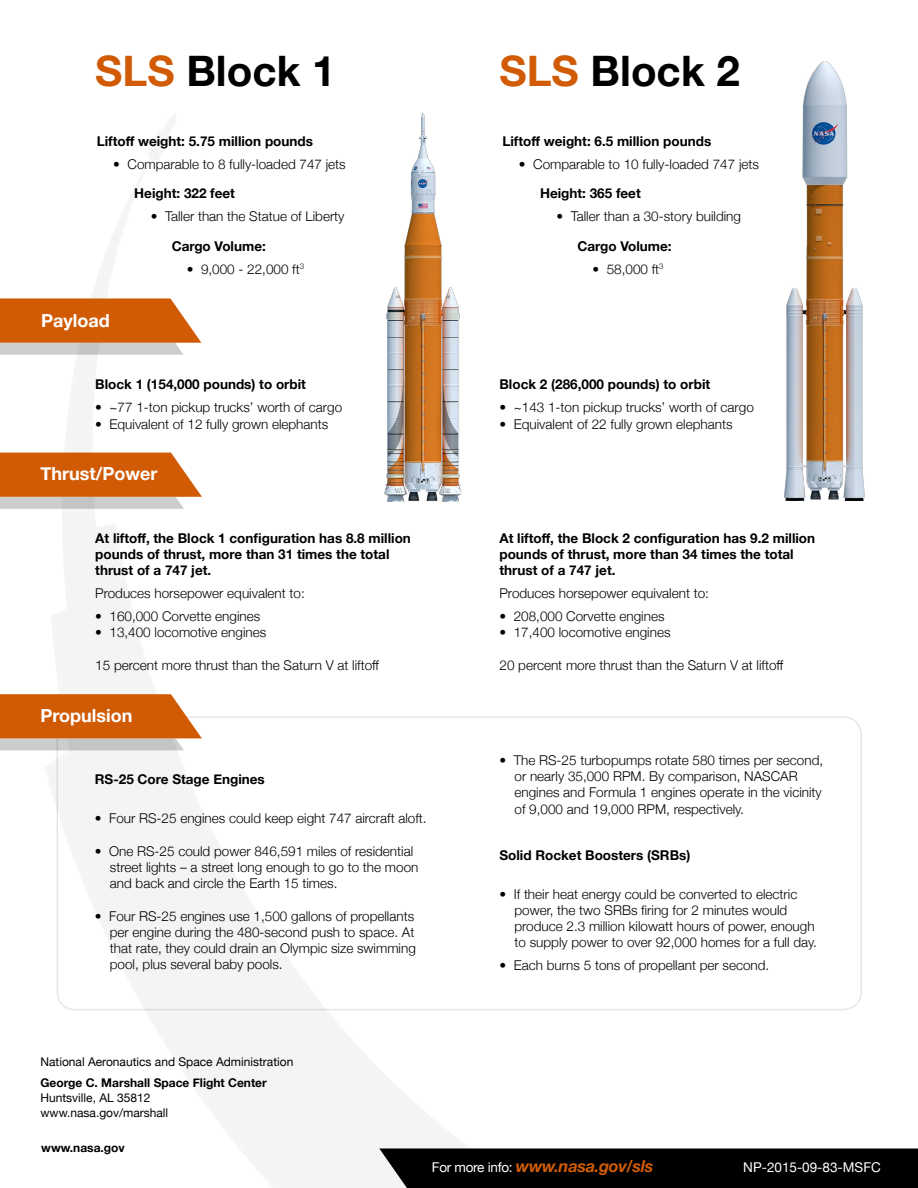
<style>
.page{position:relative;width:918px;height:1188px;background:#fff}
.page>*{position:absolute;margin:0;border:0;box-sizing:border-box;transform-origin:0 0}
.t1{font:700 42px "Helvetica Neue";color:#000}
.t2{font:700 18px "Helvetica Neue";color:#fff}
.t3{font:italic 700 16.5px "Helvetica Neue";letter-spacing:-.02em;color:#d15b05}
.t4{font:300 13.5px/16.2px "Helvetica Neue";color:#000}
.t5{font:700 13.5px/16.2px "Helvetica Neue";color:#000}
.t6{font:13.5px "Helvetica Neue";color:#fff}
.t7{font:12px "Helvetica Neue";color:#000}
.t8{font:700 12px "Helvetica Neue";color:#000}
.s1{color:#d15b05}
.s2{font-weight:400}
.s3{font-weight:400;font-style:normal;font-size:13.5px;color:#fff}
</style>
<div class="page">
<div style="left:379px;top:1148px;width:539px;height:40px;background:#000"></div>
<div style="left:56px;top:716px;width:806px;height:294px;border:2px solid #000;border-radius:18px"></div>
<img style="left:385px;top:113px;width:76px;height:389px">
<img style="left:785px;top:61px;width:79px;height:439px">
<svg style="left:97px;top:136px;width:75px;height:140px"></svg>
<svg style="left:385px;top:136px;width:76px;height:140px"></svg>
<svg style="left:0;top:453px;width:202px;height:56px;background:#d37e40"></svg>
<svg style="left:0;top:694px;width:202px;height:56px;background:#d37c3e"></svg>
<svg style="left:0;top:298px;width:201px;height:57px;background:#d47f42"></svg>
<svg style="left:406px;top:1095px;width:40px;height:34px"></svg>
<p class="t1" style="left:95px;top:39px;width:242px"><span class="s1">SLS</span> Block 1</p>
<p class="t5" style="left:97px;top:133px;width:218px">Liftoff weight: 5.75 million pounds</p>
<p class="t4" style="left:113px;top:155px;width:234px">• Comparable to 8 fully-loaded 747 jets</p>
<p class="t5" style="left:134px;top:186px;width:102px">Height: 322 feet</p>
<p class="t4" style="left:151px;top:207px;width:195px">• Taller than the Statue of Liberty</p>
<p class="t5" style="left:172px;top:238px;width:96px">Cargo Volume:</p>
<p class="t4" style="left:187px;top:260px;width:119px">• 9,000 - 22,000 ft<sup>3</sup></p>
<p class="t2" style="left:41px;top:306px;width:70px">Payload</p>
<p class="t5" style="left:95px;top:377px;width:212px">Block 1 (154,000 pounds) to orbit</p>
<p class="t4" style="left:95px;top:399px;width:248px">• <span class="s2">~</span>77 1-ton pickup trucks’ worth of cargo</p>
<p class="t4" style="left:95px;top:415px;width:235px">• Equivalent of 12 fully grown elephants</p>
<p class="t2" style="left:40px;top:459px;width:119px">Thrust/Power</p>
<p class="t5" style="left:95px;top:530px;width:317px">At liftoff, the Block 1 configuration has 8.8 million pounds of thrust, more than 31 times the total thrust of a 747 jet.</p>
<p class="t4" style="left:95px;top:585px;width:211px">Produces horsepower equivalent to:</p>
<p class="t4" style="left:95px;top:607px;width:167px">• 160,000 Corvette engines</p>
<p class="t4" style="left:95px;top:624px;width:173px">• 13,400 locomotive engines</p>
<p class="t4" style="left:95px;top:656px;width:285px">15 percent more thrust than the Saturn V at liftoff</p>
<p class="t2" style="left:40px;top:701px;width:93px">Propulsion</p>
<p class="t5" style="left:95px;top:772px;width:172px">RS-25 Core Stage Engines</p>
<p class="t4" style="left:95px;top:810px;width:333px">• Four RS-25 engines could keep eight 747 aircraft aloft.</p>
<p class="t4" style="left:110px;top:842px;width:310px;text-indent:-15px">• One RS-25 could power 846,591 miles of residential street lights – a street long enough to go to the moon and back and circle the Earth 15 times.</p>
<p class="t4" style="left:110px;top:907px;width:308px;text-indent:-15px">• Four RS-25 engines use 1,500 gallons of propellants per engine during the 480-second push to space. At that rate, they could drain an Olympic size swimming pool, plus several baby pools.</p>
<p class="t7" style="left:40px;top:1053px;width:254px">National Aeronautics and Space Administration</p>
<p class="t8" style="left:40px;top:1073px;width:228px">George C. Marshall Space Flight Center</p>
<p class="t7" style="left:40px;top:1089px;width:112px">Huntsville, AL 35812</p>
<p class="t7" style="left:40px;top:1104px;width:129px">www.nasa.gov/marshall</p>
<p class="t8" style="left:41px;top:1139px;width:85px">www.nasa.gov</p>
<p class="t1" style="left:500px;top:39px;width:242px"><span class="s1">SLS</span> Block 2</p>
<p class="t5" style="left:502px;top:133px;width:210px">Liftoff weight: 6.5 million pounds</p>
<p class="t4" style="left:519px;top:155px;width:242px">• Comparable to 10 fully-loaded 747 jets</p>
<p class="t5" style="left:540px;top:186px;width:102px">Height: 365 feet</p>
<p class="t4" style="left:556px;top:207px;width:186px">• Taller than a 30-story building</p>
<p class="t5" style="left:578px;top:238px;width:96px">Cargo Volume:</p>
<p class="t4" style="left:593px;top:260px;width:73px">• 58,000 ft<sup>3</sup></p>
<p class="t5" style="left:499px;top:377px;width:212px">Block 2 (286,000 pounds) to orbit</p>
<p class="t4" style="left:499px;top:399px;width:256px">• <span class="s2">~</span>143 1-ton pickup trucks’ worth of cargo</p>
<p class="t4" style="left:499px;top:415px;width:235px">• Equivalent of 22 fully grown elephants</p>
<p class="t5" style="left:499px;top:530px;width:317px">At liftoff, the Block 2 configuration has 9.2 million pounds of thrust, more than 34 times the total thrust of a 747 jet.</p>
<p class="t4" style="left:499px;top:585px;width:211px">Produces horsepower equivalent to:</p>
<p class="t4" style="left:499px;top:607px;width:167px">• 208,000 Corvette engines</p>
<p class="t4" style="left:499px;top:624px;width:173px">• 17,400 locomotive engines</p>
<p class="t4" style="left:499px;top:656px;width:285px">20 percent more thrust than the Saturn V at liftoff</p>
<p class="t4" style="left:515px;top:751px;width:310px;text-indent:-15px">• The RS-25 turbopumps rotate 580 times per second, or nearly 35,000 RPM. By comparison, NASCAR engines and Formula 1 engines operate in the vicinity of 9,000 and 19,000 RPM, respectively.</p>
<p class="t5" style="left:500px;top:847px;width:192px">Solid Rocket Boosters (SRBs)</p>
<p class="t4" style="left:515px;top:885px;width:304px;text-indent:-15px">• If their heat energy could be converted to electric power, the two SRBs firing for 2 minutes would produce 2.3 million kilowatt hours of power, enough to supply power to over 92,000 homes for a full day.</p>
<p class="t4" style="left:500px;top:957px;width:271px">• Each burns 5 tons of propellant per second.</p>
<p class="t3" style="left:432px;top:1153px;width:223px"><span class="s3">For more info:</span> www.nasa.gov/sls</p>
<p class="t6" style="left:743px;top:1157px;width:139px">NP-2015-09-83-MSFC</p>
</div>
